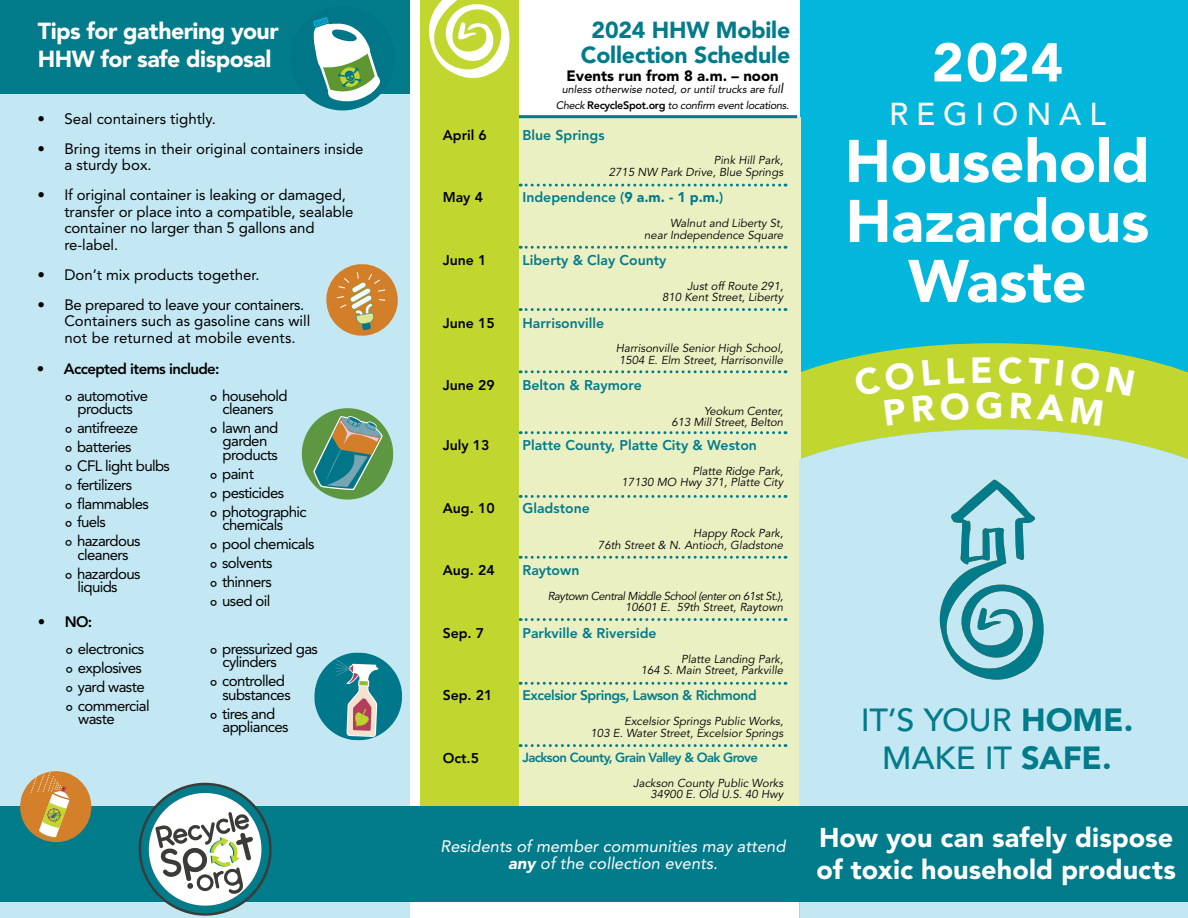
<style>
.page{position:relative;width:1188px;height:918px;background:#fff}
.page>*{position:absolute;margin:0;border:0;box-sizing:border-box;transform-origin:0 0}
.t1{font:900 59.4px/60px "Avenir LT Std";letter-spacing:-.005em;color:#fff;text-align:center}
.t2{font:900 54px "Avenir LT Std";color:#fff}
.t3{font:900 36px "Avenir LT Std";color:#fff}
.t4{font:500 31.8px/38px "Avenir LT Std";letter-spacing:-.005em;color:#027b8a;text-align:center}
.t5{font:500 31.5px "Avenir LT Std";letter-spacing:.25em;color:#fff}
.t6{font:900 27px/31.5px "Avenir LT Std";color:#fff}
.t7{font:900 23.1px/28.5px "Avenir LT Std";letter-spacing:-.02em;color:#fff}
.t8{font:900 23.1px/24.5px "Avenir LT Std";letter-spacing:-.01em;color:#027b8a;text-align:center}
.t9{font:italic 16.5px/16.5px "Avenir LT Std";color:#fff;text-align:center}
.t10{font:15px/18.9px "Avenir LT Std";letter-spacing:-.04em;color:#000}
.t11{font:15px/16.5px "Avenir LT Std";color:#000}
.t12{font:15px/16.5px "Avenir LT Std";letter-spacing:-.01em;color:#000}
.t13{font:800 15px/27px "Avenir LT Std";letter-spacing:-.04em;color:#000}
.t14{font:900 14.85px "Avenir LT Std";color:#000}
.t15{font:800 14.1px "Avenir LT Std";color:#027b8a}
.t16{font:800 14.1px "Avenir LT Std";color:#000}
.t17{font:800 13.8px "Avenir LT Std";letter-spacing:-.03em;color:#027b8a}
.t18{font:800 13.05px "Avenir LT Std";letter-spacing:-.045em;color:#027b8a}
.t19{font:italic 11.55px/11.6px "Avenir LT Std";color:#000;text-align:right}
.t20{font:italic 11.55px/11.6px "Avenir LT Std";letter-spacing:-.04em;color:#000;text-align:right}
.t21{font:italic 10.8px/16.5px "Avenir LT Std";color:#000;text-align:center}
.s1{font-weight:400;font-size:21px}
.s2{font-weight:400}
.s3{font-size:21px}
.s4{font-weight:800}
.s5{font-size:13.5px}
.s6{font-weight:800;font-style:normal}
.s7{font-weight:900}
</style>
<div class="page">
<div style="left:0;top:0;width:409px;height:918px;background:#c3e8f3"></div>
<div style="left:0;top:0;width:409px;height:94px;background:#027b8a"></div>
<div style="left:800px;top:0;width:388px;height:918px;background:#02b6dc"></div>
<svg style="left:800px;top:343px;width:388px;height:86px;fill:#c1d72f"></svg>
<div style="left:519px;top:117px;width:281px;height:689px;background:#eaf0c2"></div>
<div style="left:420px;top:0;width:99px;height:807px;background:#c1d72f"></div>
<svg style="left:428px;top:0;width:82px;height:79px"></svg>
<div style="left:799px;top:429px;width:389px;height:489px;background:#c3e8f3"></div>
<svg style="left:935px;top:480px;width:119px;height:206px;background:#8cc8d3"></svg>
<hr style="left:519px;top:115px;width:278px;height:3px;background:#027b8a">
<svg style="left:326px;top:264px;width:72px;height:72px"></svg>
<svg style="left:520px;top:184px;width:266px;height:3px"></svg>
<svg style="left:520px;top:308px;width:266px;height:3px"></svg>
<svg style="left:520px;top:370px;width:266px;height:3px"></svg>
<svg style="left:520px;top:431px;width:266px;height:3px"></svg>
<svg style="left:520px;top:495px;width:266px;height:3px"></svg>
<svg style="left:520px;top:556px;width:266px;height:3px"></svg>
<svg style="left:520px;top:618px;width:266px;height:3px"></svg>
<svg style="left:520px;top:682px;width:266px;height:3px"></svg>
<svg style="left:520px;top:744px;width:266px;height:3px"></svg>
<svg style="left:520px;top:246px;width:266px;height:3px"></svg>
<div style="left:800px;top:807px;width:388px;height:95px;background:#027b8a"></div>
<div style="left:409px;top:807px;width:391px;height:95px;background:#027b8a"></div>
<svg style="left:301px;top:408px;width:93px;height:92px"></svg>
<svg style="left:304px;top:17px;width:77px;height:94px"></svg>
<svg style="left:314px;top:652px;width:88px;height:89px"></svg>
<div style="left:0;top:807px;width:409px;height:95px;background:#027b8a"></div>
<svg style="left:139px;top:783px;width:133px;height:133px"></svg>
<svg style="left:18px;top:771px;width:77px;height:72px"></svg>
<div style="left:854px;top:357px;width:137px;height:69px;background:#c1d72f"></div>
<div style="left:999px;top:357px;width:135px;height:69px;background:#c1d72f"></div>
<h3 class="t7" style="left:38px;top:16px;width:242px">Tips for gathering your<br>HHW for safe disposal</h3>
<p class="t11" style="left:37px;top:110px;width:180px">• Seal containers tightly.</p>
<p class="t11" style="left:64px;top:140px;width:301px;text-indent:-27px">• Bring items in their original containers inside a sturdy box.</p>
<p class="t12" style="left:64px;top:187px;width:291px;text-indent:-27px">• If original container is leaking or damaged, transfer or place into a compatible, sealable container no larger than 5 gallons and re-label.</p>
<p class="t11" style="left:37px;top:266px;width:224px">• Don’t mix products together.</p>
<p class="t11" style="left:64px;top:296px;width:247px;text-indent:-27px">• Be prepared to leave your containers.<br>Containers such as gasoline cans will not be returned at mobile events.</p>
<p class="t13" style="left:64px;top:355px;width:157px;text-indent:-28px">• Accepted items include: <span class="s1">°</span> <span class="s2">automotive</span></p>
<p class="t10" style="left:64px;top:399px;width:107px;text-indent:13px">products<br><span class="s3">°</span> antifreeze<br><span class="s3">°</span> batteries<br><span class="s3">°</span> CFL light bulbs <span class="s3">°</span> fertilizers<br><span class="s3">°</span> flammables<br><span class="s3">°</span> fuels<br><span class="s3">°</span> hazardous</p>
<p class="t10" style="left:64px;top:545px;width:78px;text-align:center">cleaners<br><span class="s3">°</span> hazardous</p>
<p class="t10" style="left:77px;top:578px;width:42px">liquids</p>
<p class="t10" style="left:210px;top:389px;width:80px;line-height:13.5px;text-align:center"><span class="s3">°</span> household cleaners</p>
<p class="t10" style="left:223px;top:421px;width:57px;line-height:13.5px;text-indent:-13px"><span class="s3">°</span> lawn and garden products</p>
<p class="t10" style="left:210px;top:464px;width:99px"><span class="s3">°</span> paint<br><span class="s3">°</span> pesticides<br><span class="s3">°</span> photographic</p>
<p class="t10" style="left:210px;top:516px;width:106px;text-indent:13px">chemicals<br><span class="s3">°</span> pool chemicals <span class="s3">°</span> solvents<br><span class="s3">°</span> thinners<br><span class="s3">°</span> used oil</p>
<p class="t10" style="left:65px;top:608px;width:80px;line-height:27px;text-indent:-28px"><span class="s4">• NO:<br></span><span class="s3">°</span> electronics</p>
<p class="t10" style="left:65px;top:658px;width:86px"><span class="s3">°</span> explosives <span class="s3">°</span> yard waste <span class="s3">°</span> commercial</p>
<p class="t10" style="left:78px;top:710px;width:38px">waste</p>
<p class="t10" style="left:223px;top:642px;width:97px;line-height:13.5px;text-indent:-13px"><span class="s3">°</span> pressurized gas cylinders</p>
<p class="t10" style="left:223px;top:675px;width:70px;line-height:13.5px;text-indent:-13px"><span class="s3">°</span> controlled substances</p>
<p class="t10" style="left:223px;top:707px;width:67px;line-height:13.5px;text-indent:-13px"><span class="s3">°</span> tires and appliances</p>
<h3 class="t8" style="left:581px;top:18px;width:211px">2024 HHW Mobile<br>Collection Schedule</h3>
<p class="t14" style="left:566px;top:67px;width:214px">Events run from 8 a.m. – noon</p>
<p class="t21" style="left:556px;top:81px;width:235px">unless otherwise noted, or until trucks are ful<span class="s5">l<br></span>Check <span class="s6">RecycleSpot.org</span> to confirm event locations.</p>
<p class="t16" style="left:443px;top:126px;width:46px">April 6</p>
<p class="t15" style="left:522px;top:126px;width:84px">Blue Springs</p>
<p class="t19" style="left:609px;top:155px;width:176px">Pink Hill Park,<br>2715 NW Park Drive, Blue Springs</p>
<p class="t16" style="left:443px;top:189px;width:42px">May 4</p>
<p class="t15" style="left:522px;top:189px;width:202px">Independence (<span class="s7">9 a.m. - 1 p.m.</span>)</p>
<p class="t19" style="left:644px;top:218px;width:141px">Walnut and Liberty St,<br>near Independence Square</p>
<p class="t16" style="left:443px;top:252px;width:45px">June 1</p>
<p class="t15" style="left:522px;top:252px;width:146px">Liberty &amp; Clay County</p>
<p class="t19" style="left:662px;top:280px;width:123px">Just off Route 291,<br>810 Kent Street, Liberty</p>
<p class="t16" style="left:443px;top:314px;width:53px">June 15</p>
<p class="t15" style="left:522px;top:314px;width:83px">Harrisonville</p>
<p class="t19" style="left:616px;top:343px;width:169px;text-align:left">Harrisonville Senior High School,<br>1504 E. Elm Street, Harrisonville</p>
<p class="t16" style="left:443px;top:377px;width:53px">June 29</p>
<p class="t15" style="left:522px;top:377px;width:121px">Belton &amp; Raymore</p>
<p class="t19" style="left:672px;top:406px;width:113px">Yeokum Center,<br>613 Mill Street, Belton</p>
<p class="t16" style="left:443px;top:437px;width:48px">July 13</p>
<p class="t15" style="left:522px;top:437px;width:236px">Platte County, Platte City &amp; Weston</p>
<p class="t19" style="left:622px;top:465px;width:163px">Platte Ridge Park,<br>17130 MO Hwy 371, Platte City</p>
<p class="t16" style="left:443px;top:499px;width:53px">Aug. 10</p>
<p class="t15" style="left:522px;top:499px;width:69px">Gladstone</p>
<p class="t19" style="left:598px;top:528px;width:187px">Happy Rock Park,<br>76th Street &amp; N. Antioch, Gladstone</p>
<p class="t16" style="left:443px;top:562px;width:53px">Aug. 24</p>
<p class="t15" style="left:522px;top:562px;width:58px">Raytown</p>
<p class="t20" style="left:548px;top:591px;width:237px">Raytown Central Middle School (enter on 61st St.),<br>10601 E. 59th Street, Raytown</p>
<p class="t16" style="left:443px;top:625px;width:43px">Sep. 7</p>
<p class="t15" style="left:522px;top:625px;width:136px">Parkville &amp; Riverside</p>
<p class="t19" style="left:641px;top:653px;width:144px">Platte Landing Park,<br>164 S. Main Street, Parkville</p>
<p class="t16" style="left:443px;top:687px;width:51px">Sep. 21</p>
<p class="t17" style="left:522px;top:687px;width:236px">Excelsior Springs, Lawson &amp; Richmond</p>
<p class="t19" style="left:591px;top:716px;width:194px">Excelsior Springs Public Works,<br>103 E. Water Street, Excelsior Springs</p>
<p class="t16" style="left:443px;top:750px;width:38px">Oct.5</p>
<p class="t18" style="left:522px;top:750px;width:237px">Jackson County, Grain Valley &amp; Oak Grove</p>
<p class="t19" style="left:633px;top:777px;width:152px">Jackson County Public Works<br>34900 E. Old U.S. 40 Hwy</p>
<h3 class="t9" style="left:440px;top:839px;width:347px">Residents of member communities may attend <span class="s7">any</span> of the collection events.</h3>
<h2 class="t2" style="left:932px;top:30px;width:133px">2024</h2>
<h3 class="t5" style="left:889px;top:96px;width:218px">REGIONAL</h3>
<h1 class="t1" style="left:845px;top:131px;width:307px">Household<br>Hazardous<br>Waste</h1>
<h3 class="t3" style="left:975px;top:384px;width:30px">G</h3>
<h3 class="t4" style="left:861px;top:702px;width:274px">IT’S YOUR <span class="s7">HOME.<br></span>MAKE IT <span class="s7">SAFE.</span></h3>
<h3 class="t6" style="left:816px;top:822px;width:361px">How you can safely dispose of toxic household products</h3>
</div>
